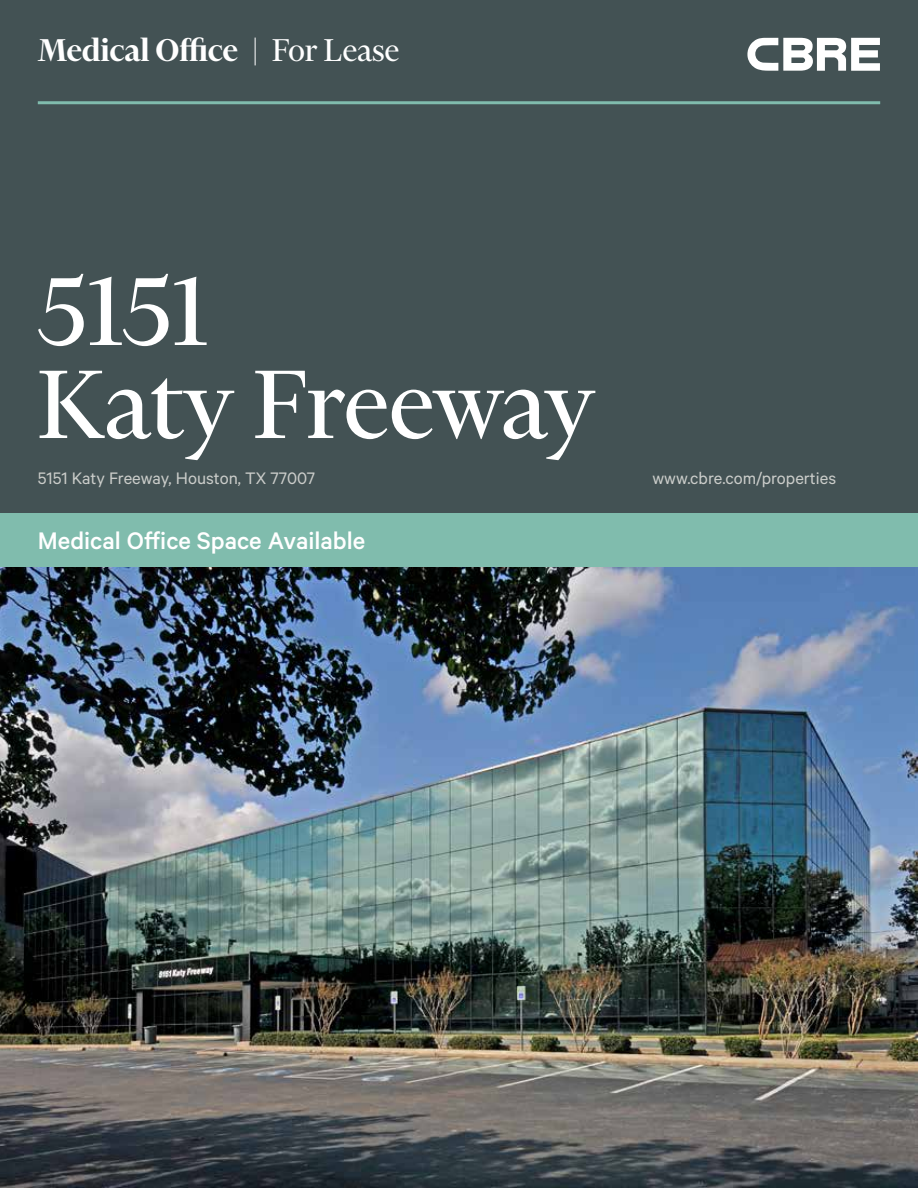
<style>
.page{position:relative;width:918px;height:1188px;background:#435254}
.page>*{position:absolute;margin:0;border:0;box-sizing:border-box;transform-origin:0 0}
.t1{font:111px/93px "Financier Display";letter-spacing:-.005em;color:#fff}
.t2{font:600 36px "Financier Display";color:#fff}
.t3{font:500 27px "Calibre";color:#fff}
.t4{font:18.75px "Calibre";color:#cbcdca}
.s1{font-weight:400}
</style>
<div class="page">
<svg style="left:747px;top:38px;width:133px;height:33px"></svg>
<hr style="left:38px;top:101px;width:842px;height:3px;background:#80bcad">
<div style="left:0;top:513px;width:918px;height:54px;background:#80bcad"></div>
<img style="left:0;top:567px;width:918px;height:621px">
<h2 class="t2" style="left:38px;top:26px;width:363px">Medical Office <span class="s1">| For Lease</span></h2>
<h1 class="t1" style="left:38px;top:264px;width:559px">5151<br>Katy Freeway</h1>
<p class="t4" style="left:38px;top:467px;width:279px">5151 Katy Freeway, Houston, TX 77007</p>
<p class="t4" style="left:653px;top:467px;width:185px">www.cbre.com/properties</p>
<h3 class="t3" style="left:38px;top:525px;width:329px">Medical Office Space Available</h3>
</div>
